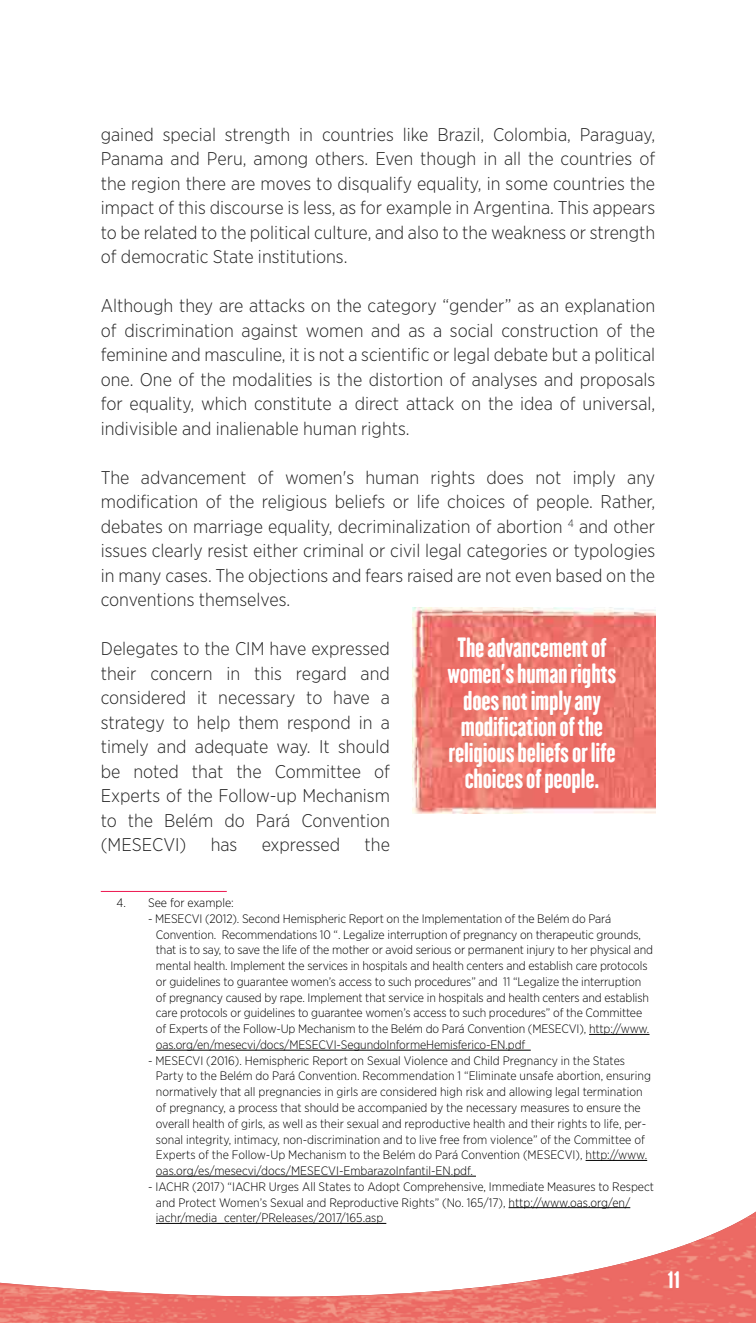
<style>
.page{position:relative;width:756px;height:1323px;background:#fff}
.page>*{position:absolute;margin:0;border:0;box-sizing:border-box;transform-origin:0 0}
.t1{font:24.5px/26.2px "H.H.Samuel";letter-spacing:-.01em;color:#fff;text-align:center}
.t2{font:21px "H.H.Samuel";color:#fff}
.t3{font:300 18.38px/24.5px "Gotham Narrow";color:#222;text-align:justify}
.t4{font:300 12.25px/15.8px "Gotham Narrow";letter-spacing:-.01em;color:#000}
</style>
<div class="page">
<img style="left:0;top:1207px;width:756px;height:116px">
<hr style="left:101px;top:891px;width:126px;height:1px;background:#ed174f">
<hr style="left:589px;top:1034px;width:61px;height:1px;background:#000">
<hr style="left:156px;top:1050px;width:375px;height:1px;background:#000">
<hr style="left:586px;top:1160px;width:61px;height:1px;background:#000">
<hr style="left:156px;top:1176px;width:320px;height:1px;background:#000">
<hr style="left:509px;top:1207px;width:121px;height:1px;background:#000">
<hr style="left:156px;top:1223px;width:230px;height:1px;background:#000">
<img style="left:413px;top:607px;width:242px;height:207px">
<p class="t3" style="left:101px;top:122px;width:556px">gained special strength in countries like Brazil, Colombia, Paraguay, Panama and Peru, among others. Even though in all the countries of the region there are moves to disqualify equality, in some countries the impact of this discourse is less, as for example in Argentina. This appears to be related to the political culture, and also to the weakness or strength of democratic State institutions.</p>
<p class="t3" style="left:101px;top:293px;width:556px">Although they are attacks on the category “gender” as an explanation of discrimination against women and as a social construction of the feminine and masculine, it is not a scientific or legal debate but a political one. One of the modalities is the distortion of analyses and proposals for equality, which constitute a direct attack on the idea of universal, indivisible and inalienable human rights.</p>
<p class="t3" style="left:101px;top:465px;width:556px">The advancement of women's human rights does not imply any modification of the religious beliefs or life choices of people. Rather, debates on marriage equality, decriminalization of abortion <sup>4</sup> and other issues clearly resist either criminal or civil legal categories or typologies in many cases. The objections and fears raised are not even based on the conventions themselves.</p>
<p class="t3" style="left:101px;top:636px;width:291px">Delegates to the CIM have expressed their concern in this regard and considered it necessary to have a strategy to help them respond in a timely and adequate way. It should be noted that the Committee of Experts of the Follow-up Mechanism to the Belém do Pará Convention (MESECVI)</p>
<h1 class="t1" style="left:448px;top:634px;width:170px">The advancement of women's human rights does not imply any modification of the religious beliefs or life choices of people.</h1>
<h3 class="t3" style="left:211px;top:832px;width:28px">has</h3>
<h3 class="t3" style="left:262px;top:832px;width:80px">expressed</h3>
<h3 class="t3" style="left:365px;top:832px;width:27px">the</h3>
<p class="t4" style="left:117px;top:895px;width:119px">4. See for example:</p>
<p class="t4" style="left:156px;top:910px;width:499px;text-indent:-8px">- MESECVI (2012). Second Hemispheric Report on the Implementation of the Belém do Pará Convention. Recommendations 10 “. Legalize interruption of pregnancy on therapeutic grounds, that is to say, to save the life of the mother or avoid serious or permanent injury to her physical and mental health. Implement the services in hospitals and health centers and establish care protocols or guidelines to guarantee women’s access to such procedures” and 11 “Legalize the interruption of pregnancy caused by rape. Implement that service in hospitals and health centers and establish care protocols or guidelines to guarantee women’s access to such procedures” of the Committee of Experts of the Follow-Up Mechanism to the Belém do Pará Convention (MESECVI), http://www. oas.org/en/mesecvi/docs/MESECVI-SegundoInformeHemisferico-EN.pdf</p>
<p class="t4" style="left:156px;top:1052px;width:497px;text-indent:-8px">- MESECVI (2016). Hemispheric Report on Sexual Violence and Child Pregnancy in the States Party to the Belém do Pará Convention. Recommendation 1 “Eliminate unsafe abortion, ensuring normatively that all pregnancies in girls are considered high risk and allowing legal termination of pregnancy, a process that should be accompanied by the necessary measures to ensure the overall health of girls, as well as their sexual and reproductive health and their rights to life, per&shy;sonal integrity, intimacy, non-discrimination and to live free from violence” of the Committee of Experts of the Follow-Up Mechanism to the Belém do Pará Convention (MESECVI), http://www. oas.org/es/mesecvi/docs/MESECVI-EmbarazoInfantil-EN.pdf.</p>
<p class="t4" style="left:156px;top:1178px;width:500px;text-indent:-8px">- IACHR (2017) “IACHR Urges All States to Adopt Comprehensive, Immediate Measures to Respect and Protect Women’s Sexual and Reproductive Rights” (No. 165/17), http://www.oas.org/en/ iachr/media_center/PReleases/2017/165.asp</p>
<h2 class="t2" style="left:668px;top:1267px;width:14px">11</h2>
</div>
